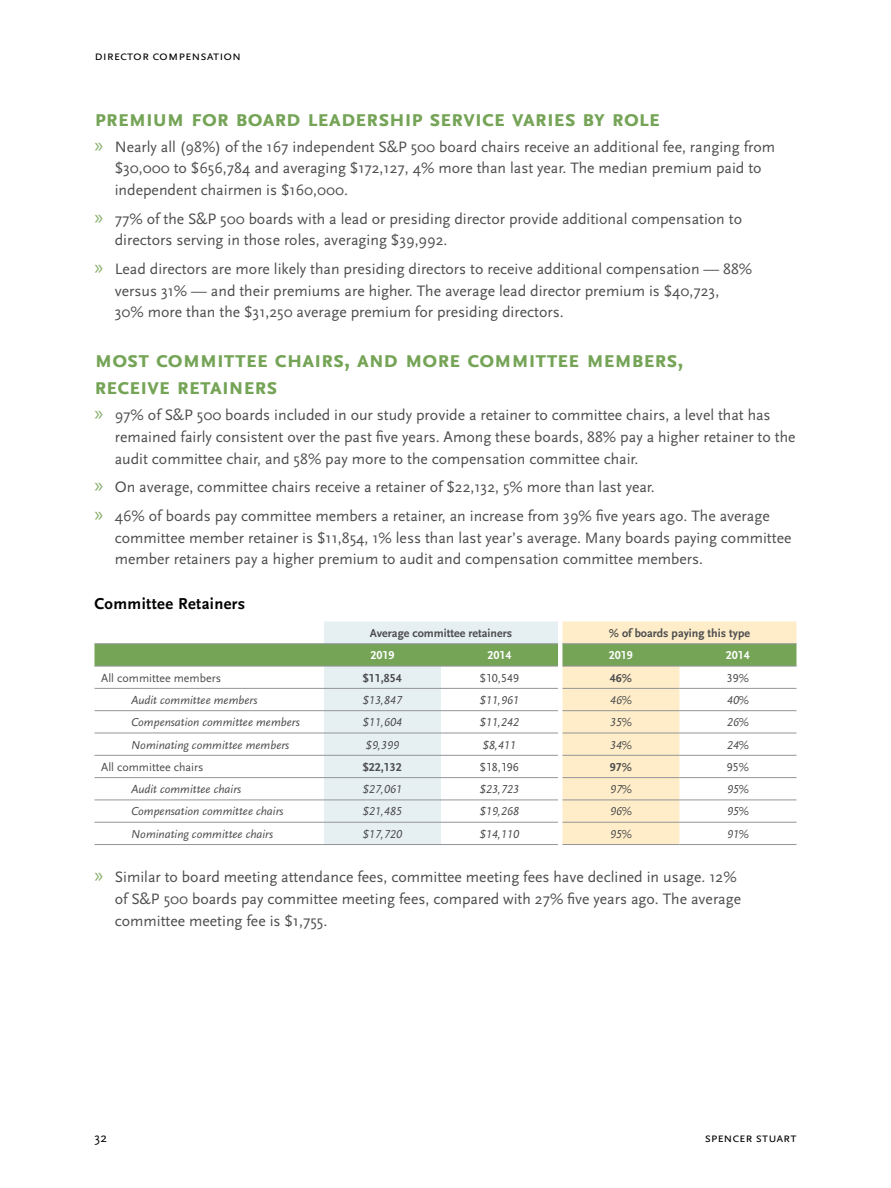
<style>
.page{position:relative;width:891px;height:1188px;background:#fff}
.page>*{position:absolute;margin:0;border:0;box-sizing:border-box;transform-origin:0 0}
.t1{font:700 24px/27px "Scala Sans Pro";letter-spacing:-.02em;color:#75a457}
.t2{font:700 16.5px "Scala Sans Pro";letter-spacing:.025em;color:#000}
.t3{font:15.75px/21.8px "Scala Sans Pro";color:#4d4d4f}
.t4{font:13.5px "Scala Sans Pro";color:#000}
.t5{font:italic 12px "Scala Sans Pro";color:#4d4d4f}
.t6{font:700 12px "Scala Sans Pro";color:#4d4d4f}
.t7{font:12px "Scala Sans Pro";color:#4d4d4f}
.t8{font:700 12px "Scala Sans Pro";color:#fff}
.s1{font-family:"Myriad Pro";font-size:21px;color:#88ae6d}
</style>
<div class="page">
<svg style="left:324px;top:621px;width:234px;height:223px;fill:#e6f0f3"></svg>
<svg style="left:562px;top:621px;width:234px;height:223px;fill:#feedc8"></svg>
<svg style="left:94px;top:644px;width:702px;height:22px;background:#77a45a"></svg>
<hr style="left:94px;top:688px;width:230px;height:1px;background:#939598">
<hr style="left:324px;top:688px;width:117px;height:1px;background:#939598">
<hr style="left:441px;top:688px;width:117px;height:1px;background:#939598">
<hr style="left:562px;top:688px;width:118px;height:1px;background:#939598">
<hr style="left:680px;top:688px;width:116px;height:1px;background:#939598">
<hr style="left:94px;top:710px;width:230px;height:1px;background:#939598">
<hr style="left:324px;top:710px;width:117px;height:1px;background:#939598">
<hr style="left:441px;top:710px;width:117px;height:1px;background:#939598">
<hr style="left:562px;top:710px;width:118px;height:1px;background:#939598">
<hr style="left:680px;top:710px;width:116px;height:1px;background:#939598">
<hr style="left:94px;top:733px;width:230px;height:1px;background:#939598">
<hr style="left:324px;top:733px;width:117px;height:1px;background:#939598">
<hr style="left:441px;top:733px;width:117px;height:1px;background:#939598">
<hr style="left:562px;top:733px;width:118px;height:1px;background:#939598">
<hr style="left:680px;top:733px;width:116px;height:1px;background:#939598">
<hr style="left:94px;top:755px;width:230px;height:1px;background:#939598">
<hr style="left:324px;top:755px;width:117px;height:1px;background:#939598">
<hr style="left:441px;top:755px;width:117px;height:1px;background:#939598">
<hr style="left:562px;top:755px;width:118px;height:1px;background:#939598">
<hr style="left:680px;top:755px;width:116px;height:1px;background:#939598">
<hr style="left:94px;top:777px;width:230px;height:1px;background:#939598">
<hr style="left:324px;top:777px;width:117px;height:1px;background:#939598">
<hr style="left:441px;top:777px;width:117px;height:1px;background:#939598">
<hr style="left:562px;top:777px;width:118px;height:1px;background:#939598">
<hr style="left:680px;top:777px;width:116px;height:1px;background:#939598">
<hr style="left:94px;top:800px;width:230px;height:1px;background:#939598">
<hr style="left:324px;top:800px;width:117px;height:1px;background:#939598">
<hr style="left:441px;top:800px;width:117px;height:1px;background:#939598">
<hr style="left:562px;top:800px;width:118px;height:1px;background:#939598">
<hr style="left:680px;top:800px;width:116px;height:1px;background:#939598">
<hr style="left:94px;top:822px;width:230px;height:1px;background:#939598">
<hr style="left:324px;top:822px;width:117px;height:1px;background:#939598">
<hr style="left:441px;top:822px;width:117px;height:1px;background:#939598">
<hr style="left:562px;top:822px;width:118px;height:1px;background:#939598">
<hr style="left:680px;top:822px;width:116px;height:1px;background:#939598">
<hr style="left:94px;top:844px;width:230px;height:1px;background:#939598">
<hr style="left:441px;top:844px;width:117px;height:1px;background:#939598">
<hr style="left:562px;top:844px;width:118px;height:1px;background:#939598">
<hr style="left:680px;top:844px;width:116px;height:1px;background:#939598">
<hr style="left:94px;top:666px;width:230px;height:1px;background:#939598">
<hr style="left:441px;top:666px;width:117px;height:1px;background:#939598">
<hr style="left:562px;top:666px;width:118px;height:1px;background:#939598">
<hr style="left:680px;top:666px;width:116px;height:1px;background:#939598">
<hr style="left:324px;top:643px;width:117px;height:1px;background:#939598">
<hr style="left:441px;top:643px;width:117px;height:1px;background:#939598">
<hr style="left:94px;top:643px;width:230px;height:1px;background:#939598">
<hr style="left:562px;top:643px;width:118px;height:1px;background:#939598">
<hr style="left:680px;top:643px;width:116px;height:1px;background:#939598">
<hr style="left:324px;top:666px;width:117px;height:1px;background:#939598">
<hr style="left:324px;top:844px;width:117px;height:1px;background:#939598">
<p class="t4" style="left:94px;top:48px;width:148px">DIRECTOR COMPENSATION</p>
<h1 class="t1" style="left:94px;top:104px;width:567px">Premium for board leadership service varies by role</h1>
<p class="t3" style="left:115px;top:136px;width:662px;text-indent:-20px"><span class="s1">»</span> Nearly all (98%) of the 167 independent S&amp;P 500 board chairs receive an additional fee, ranging from $30,000 to $656,784 and averaging $172,127, 4% more than last year. The median premium paid to independent chairmen is $160,000.</p>
<p class="t3" style="left:115px;top:208px;width:629px;text-indent:-20px"><span class="s1">»</span> 77% of the S&amp;P 500 boards with a lead or presiding director provide additional compensation to directors serving in those roles, averaging $39,992.</p>
<p class="t3" style="left:115px;top:258px;width:639px;text-indent:-20px"><span class="s1">»</span> Lead directors are more likely than presiding directors to receive additional compensation — 88% versus 31% — and their premiums are higher. The average lead director premium is $40,723,<br>30% more than the $31,250 average premium for presiding directors.</p>
<h1 class="t1" style="left:94px;top:346px;width:591px">Most committee chairs, and more committee members, receive retainers</h1>
<p class="t3" style="left:115px;top:404px;width:682px;text-indent:-20px"><span class="s1">»</span> 97% of S&amp;P 500 boards included in our study provide a retainer to committee chairs, a level that has remained fairly consistent over the past five years. Among these boards, 88% pay a higher retainer to the audit committee chair, and 58% pay more to the compensation committee chair.</p>
<p class="t3" style="left:94px;top:473px;width:677px;line-height:28.5px"><span class="s1">»</span> On average, committee chairs receive a retainer of $22,132, 5% more than last year.<br><span class="s1">»</span> 46% of boards pay committee members a retainer, an increase from 39% five years ago. The average</p>
<p class="t3" style="left:115px;top:527px;width:678px">committee member retainer is $11,854, 1% less than last year’s average. Many boards paying committee member retainers pay a higher premium to audit and compensation committee members.</p>
<p class="t2" style="left:94px;top:594px;width:152px">Committee Retainers</p>
<p class="t6" style="left:370px;top:626px;width:144px">Average committee retainers</p>
<p class="t6" style="left:609px;top:626px;width:143px">% of boards paying this type</p>
<p class="t8" style="left:370px;top:648px;width:25px">2019</p>
<p class="t8" style="left:487px;top:648px;width:25px">2014</p>
<p class="t8" style="left:609px;top:648px;width:25px">2019</p>
<p class="t8" style="left:726px;top:648px;width:25px">2014</p>
<p class="t7" style="left:101px;top:671px;width:121px">All committee members</p>
<p class="t6" style="left:363px;top:671px;width:41px">$11,854</p>
<p class="t7" style="left:480px;top:671px;width:41px">$10,549</p>
<p class="t6" style="left:610px;top:671px;width:24px">46%</p>
<p class="t7" style="left:727px;top:671px;width:24px">39%</p>
<p class="t5" style="left:131px;top:693px;width:128px">Audit committee members</p>
<p class="t5" style="left:363px;top:693px;width:41px">$13,847</p>
<p class="t5" style="left:480px;top:693px;width:41px">$11,961</p>
<p class="t5" style="left:610px;top:693px;width:24px">46%</p>
<p class="t5" style="left:727px;top:693px;width:24px">40%</p>
<p class="t5" style="left:131px;top:715px;width:170px">Compensation committee members</p>
<p class="t5" style="left:363px;top:715px;width:41px">$11,604</p>
<p class="t5" style="left:480px;top:715px;width:41px">$11,242</p>
<p class="t5" style="left:610px;top:715px;width:24px">35%</p>
<p class="t5" style="left:727px;top:715px;width:24px">26%</p>
<p class="t5" style="left:131px;top:738px;width:160px">Nominating committee members</p>
<p class="t5" style="left:366px;top:738px;width:35px">$9,399</p>
<p class="t5" style="left:483px;top:738px;width:35px">$8,411</p>
<p class="t5" style="left:610px;top:738px;width:24px">34%</p>
<p class="t5" style="left:727px;top:738px;width:24px">24%</p>
<p class="t7" style="left:101px;top:760px;width:104px">All committee chairs</p>
<p class="t6" style="left:363px;top:760px;width:41px">$22,132</p>
<p class="t7" style="left:480px;top:760px;width:41px">$18,196</p>
<p class="t6" style="left:610px;top:760px;width:24px">97%</p>
<p class="t7" style="left:727px;top:760px;width:24px">95%</p>
<p class="t5" style="left:131px;top:782px;width:111px">Audit committee chairs</p>
<p class="t5" style="left:363px;top:782px;width:41px">$27,061</p>
<p class="t5" style="left:480px;top:782px;width:41px">$23,723</p>
<p class="t5" style="left:610px;top:782px;width:24px">97%</p>
<p class="t5" style="left:727px;top:782px;width:24px">95%</p>
<p class="t5" style="left:131px;top:804px;width:154px">Compensation committee chairs</p>
<p class="t5" style="left:363px;top:804px;width:41px">$21,485</p>
<p class="t5" style="left:480px;top:804px;width:41px">$19,268</p>
<p class="t5" style="left:610px;top:804px;width:24px">96%</p>
<p class="t5" style="left:727px;top:804px;width:24px">95%</p>
<p class="t5" style="left:131px;top:827px;width:143px">Nominating committee chairs</p>
<p class="t5" style="left:363px;top:827px;width:41px">$17,720</p>
<p class="t5" style="left:480px;top:827px;width:41px">$14,110</p>
<p class="t5" style="left:610px;top:827px;width:24px">95%</p>
<p class="t5" style="left:727px;top:827px;width:24px">91%</p>
<p class="t3" style="left:115px;top:866px;width:628px;text-indent:-20px"><span class="s1">»</span> Similar to board meeting attendance fees, committee meeting fees have declined in usage. 12% of S&amp;P 500 boards pay committee meeting fees, compared with 27% five years ago. The average committee meeting fee is $1,755.</p>
<p class="t4" style="left:94px;top:1129px;width:14px">32</p>
<p class="t4" style="left:705px;top:1129px;width:93px">spencer stuart</p>
</div>
